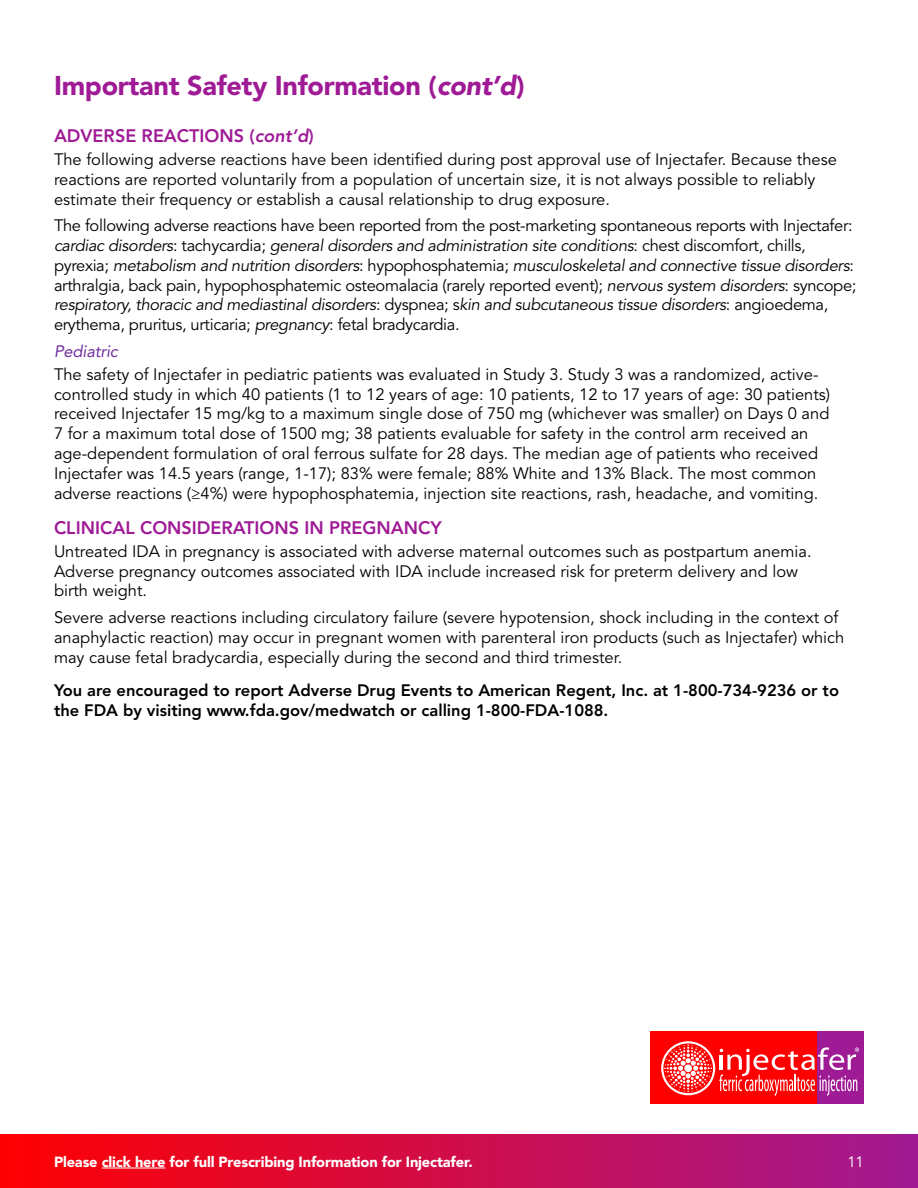
<style>
.page{position:relative;width:918px;height:1188px;background:#fff}
.page>*{position:absolute;margin:0;border:0;box-sizing:border-box;transform-origin:0 0}
.t1{font:900 27px "Avenir LT Std";letter-spacing:-.01em;color:#9f1b96}
.t2{font:800 18px "Avenir LT Std";color:#9f1b96}
.t3{font:16.5px/19.8px "Avenir LT Std";color:#000}
.t4{font:16.5px/19.8px "Avenir LT Std";letter-spacing:-.02em;color:#000}
.t5{font:800 16.5px/19.8px "Avenir LT Std";color:#000}
.t6{font:italic 16.5px "Avenir LT Std";letter-spacing:-.01em;color:#7030a0}
.t7{font:15px "Avenir LT Std";color:#fff}
.t8{font:900 14.7px "Avenir LT Std";letter-spacing:-.01em;color:#fff}
.s1{font-style:italic}
</style>
<div class="page">
<div style="left:0;top:1134px;width:918px;height:54px;background:linear-gradient(to right,#fe0002,#a11a93)"></div>
<hr style="left:102px;top:1168px;width:63px;height:1px;background:#fff">
<div style="left:651px;top:1032px;width:168px;height:72px;background:#f00"></div>
<div style="left:818px;top:1032px;width:46px;height:72px;background:#9f1b96"></div>
<svg style="left:661px;top:1041px;width:198px;height:55px"></svg>
<h1 class="t1" style="left:54px;top:69px;width:472px">Important Safety Information (<span class="s1">cont’d</span>)</h1>
<p class="t2" style="left:54px;top:125px;width:261px">ADVERSE REACTIONS (<span class="s1">cont’d</span>)</p>
<p class="t3" style="left:54px;top:150px;width:784px">The following adverse reactions have been identified during post approval use of Injectafer. Because these reactions are reported voluntarily from a population of uncertain size, it is not always possible to reliably estimate their frequency or establish a causal relationship to drug exposure.</p>
<p class="t4" style="left:54px;top:216px;width:804px">The following adverse reactions have been reported from the post-marketing spontaneous reports with Injectafer: <span class="s1">cardiac disorders</span>: tachycardia; <span class="s1">general disorders and administration site conditions</span>: chest discomfort, chills, pyrexia; <span class="s1">metabolism and nutrition disorders</span>: hypophosphatemia; <span class="s1">musculoskeletal and connective tissue disorders</span>: arthralgia, back pain, hypophosphatemic osteomalacia (rarely reported event); <span class="s1">nervous system disorders</span>: syncope; <span class="s1">respiratory, thoracic and mediastinal disorders</span>: dyspnea; s<span class="s1">kin and subcutaneous tissue disorders</span>: angioedema, erythema, pruritus, urticaria; <span class="s1">pregnancy</span>: fetal bradycardia.</p>
<p class="t6" style="left:54px;top:341px;width:65px">Pediatric</p>
<p class="t3" style="left:54px;top:365px;width:778px">The safety of Injectafer in pediatric patients was evaluated in Study 3. Study 3 was a randomized, active&shy;controlled study in which 40 patients (1 to 12 years of age: 10 patients, 12 to 17 years of age: 30 patients) received Injectafer 15 mg/kg to a maximum single dose of 750 mg (whichever was smaller) on Days 0 and 7 for a maximum total dose of 1500 mg; 38 patients evaluable for safety in the control arm received an age-dependent formulation of oral ferrous sulfate for 28 days. The median age of patients who received Injectafer was 14.5 years (range, 1-17); 83% were female; 88% White and 13% Black. The most common adverse reactions (≥4%) were hypophosphatemia, injection site reactions, rash, headache, and vomiting.</p>
<p class="t2" style="left:54px;top:517px;width:389px">CLINICAL CONSIDERATIONS IN PREGNANCY</p>
<p class="t3" style="left:54px;top:542px;width:759px">Untreated IDA in pregnancy is associated with adverse maternal outcomes such as postpartum anemia.<br>Adverse pregnancy outcomes associated with IDA include increased risk for preterm delivery and low birth weight.</p>
<p class="t3" style="left:54px;top:608px;width:792px">Severe adverse reactions including circulatory failure (severe hypotension, shock including in the context of anaphylactic reaction) may occur in pregnant women with parenteral iron products (such as Injectafer) which may cause fetal bradycardia, especially during the second and third trimester.</p>
<p class="t5" style="left:54px;top:680px;width:787px">You are encouraged to report Adverse Drug Events to American Regent, Inc. at 1-800-734-9236 or to the FDA by visiting www.fda.gov/medwatch or calling 1-800-FDA-1088.</p>
<p class="t8" style="left:54px;top:1153px;width:420px">Please click here for full Prescribing Information for Injectafer.</p>
<p class="t7" style="left:847px;top:1153px;width:18px">11</p>
</div>
